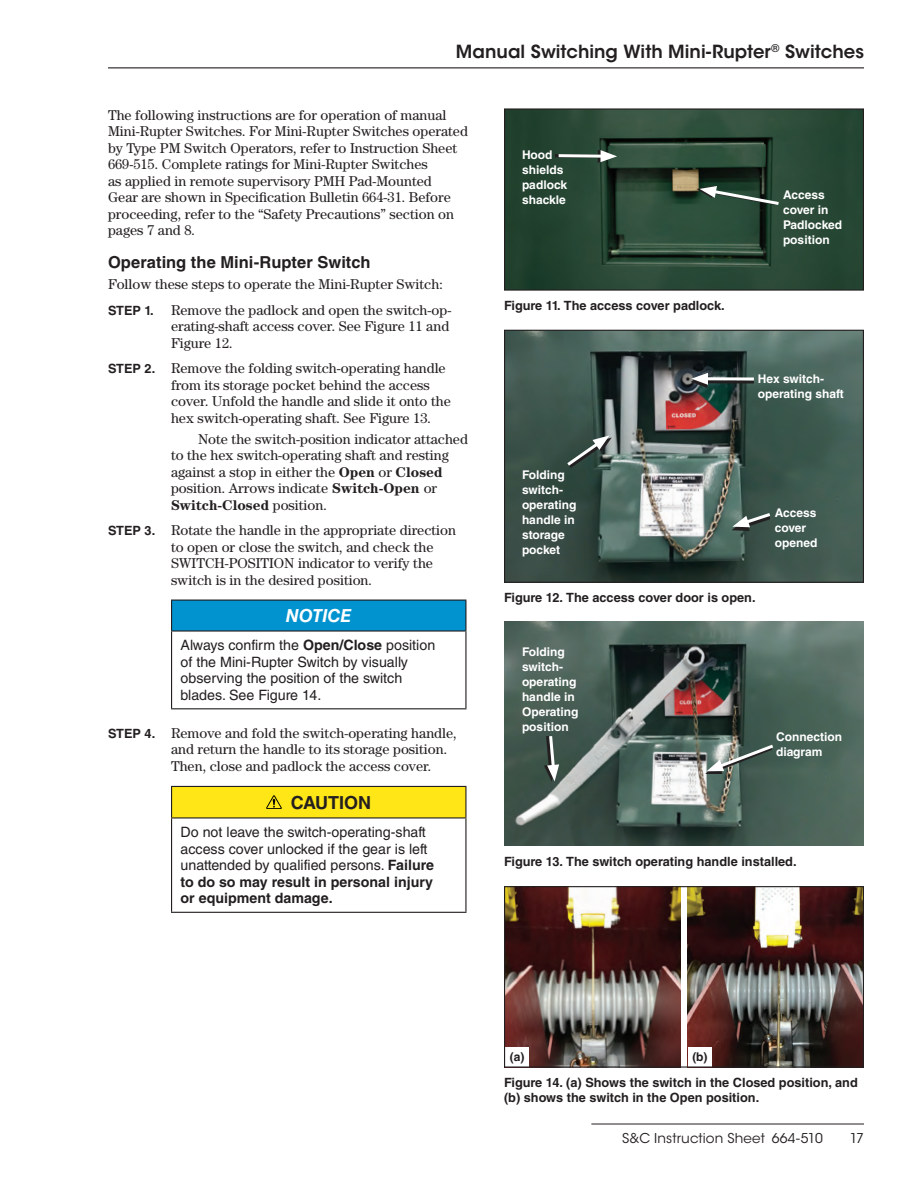
<style>
.page{position:relative;width:918px;height:1188px;background:#fff}
.page>*{position:absolute;margin:0;border:0;box-sizing:border-box;transform-origin:0 0}
.t1{font:600 18px "ITC Avant Garde Std";color:#231f20}
.t2{font:700 18px "Helvetica LT Std";color:#231f20}
.t3{font:italic 700 18px "Helvetica LT Std";color:#fff}
.t4{font:700 16.5px "Helvetica LT Std";color:#231f20}
.t5{font:14.25px/16.5px "Century Std";color:#231f20}
.t6{font:14.25px/16.5px "Helvetica LT Std";color:#231f20}
.t7{font:13.5px "ITC Avant Garde Std";letter-spacing:.01em;color:#231f20}
.t8{font:700 12.75px/15px "Helvetica LT Std";color:#231f20}
.t9{font:700 12px/15px "Helvetica LT Std";color:#fff}
.t10{font:700 12px "Helvetica LT Std";color:#231f20}
.s1{font-family:"Helvetica LT Std";font-weight:700;font-size:12.75px}
.s2{font-weight:700}
</style>
<div class="page">
<hr style="left:591px;top:1124px;width:273px;height:1px;background:#231f20">
<hr style="left:108px;top:67px;width:756px;height:1px;background:#231f20">
<div style="left:172px;top:600px;width:294px;height:31px;background:#0093d0"></div>
<hr style="left:171px;top:600px;width:295px;height:1px;background:#231f20">
<svg style="left:171px;top:601px;width:1px;height:29px"></svg>
<svg style="left:465px;top:601px;width:1px;height:29px"></svg>
<hr style="left:171px;top:630px;width:295px;height:2px;background:#231f20">
<hr style="left:171px;top:632px;width:1px;height:76px;background:#231f20">
<hr style="left:465px;top:632px;width:1px;height:76px;background:#231f20">
<hr style="left:171px;top:708px;width:295px;height:1px;background:#231f20">
<div style="left:172px;top:786px;width:294px;height:32px;background:#ffe616"></div>
<hr style="left:171px;top:786px;width:295px;height:1px;background:#231f20">
<hr style="left:171px;top:787px;width:1px;height:30px;background:#231f20">
<hr style="left:465px;top:787px;width:1px;height:30px;background:#231f20">
<hr style="left:171px;top:817px;width:295px;height:2px;background:#231f20">
<hr style="left:171px;top:819px;width:1px;height:93px;background:#231f20">
<hr style="left:465px;top:819px;width:1px;height:93px;background:#231f20">
<hr style="left:171px;top:912px;width:295px;height:1px;background:#231f20">
<svg style="left:266px;top:795px;width:16px;height:14px"></svg>
<img style="left:506px;top:110px;width:356px;height:179px">
<svg style="left:697px;top:186px;width:3px;height:19px"></svg>
<svg style="left:700px;top:186px;width:82px;height:21px;background:#496354"></svg>
<svg style="left:556px;top:150px;width:61px;height:12px"></svg>
<div style="left:504px;top:108px;width:360px;height:183px;border:1px solid #231f20"></div>
<img style="left:506px;top:332px;width:356px;height:249px">
<svg style="left:610px;top:438px;width:2px;height:30px"></svg>
<svg style="left:564px;top:435px;width:46px;height:34px;background:#50615b"></svg>
<svg style="left:691px;top:376px;width:63px;height:12px"></svg>
<svg style="left:708px;top:377px;width:46px;height:4px"></svg>
<svg style="left:691px;top:373px;width:17px;height:12px"></svg>
<svg style="left:732px;top:527px;width:38px;height:3px"></svg>
<svg style="left:732px;top:511px;width:42px;height:16px"></svg>
<div style="left:504px;top:330px;width:360px;height:253px;border:1px solid #231f20"></div>
<img style="left:504px;top:621px;width:360px;height:225px">
<svg style="left:544px;top:736px;width:3px;height:45px"></svg>
<svg style="left:547px;top:733px;width:12px;height:48px"></svg>
<svg style="left:705px;top:747px;width:67px;height:27px"></svg>
<svg style="left:706px;top:742px;width:71px;height:29px;background:#74837c"></svg>
<img style="left:506px;top:888px;width:174px;height:178px">
<div style="left:505px;top:1047px;width:24px;height:20px;background:#fff"></div>
<img style="left:687px;top:888px;width:175px;height:178px">
<div style="left:688px;top:1047px;width:24px;height:20px;background:#fff"></div>
<div style="left:504px;top:886px;width:360px;height:182px;border:1px solid #231f20"></div>
<p class="t1" style="left:456px;top:40px;width:410px">Manual Switching With Mini-Rupter<sup>®</sup> Switches</p>
<p class="t5" style="left:108px;top:106px;width:362px">The following instructions are for operation of manual Mini-Rupter Switches. For Mini-Rupter Switches operated by Type PM Switch Operators, refer to Instruction Sheet 669-515. Complete ratings for Mini-Rupter Switches<br>as applied in remote supervisory PMH Pad-Mounted<br>Gear are shown in Specification Bulletin 664-31. Before proceeding, refer to the “Safety Precautions” section on pages 7 and 8.</p>
<p class="t4" style="left:108px;top:252px;width:264px">Operating the Mini-Rupter Switch</p>
<p class="t5" style="left:108px;top:276px;width:336px">Follow these steps to operate the Mini-Rupter Switch:</p>
<p class="t8" style="left:108px;top:302px;width:18px">Step</p>
<p class="t5" style="left:171px;top:301px;width:282px;text-indent:-26px"><span class="s1">1.</span> Remove the padlock and open the switch-op&shy;erating-shaft access cover. See Figure 11 and<br>Figure 12.</p>
<p class="t8" style="left:108px;top:361px;width:18px">Step</p>
<p class="t5" style="left:171px;top:360px;width:281px;text-indent:-26px"><span class="s1">2.</span> Remove the folding switch-operating handle from its storage pocket behind the access cover. Unfold the handle and slide it onto the hex switch-operating shaft. See Figure 13.</p>
<p class="t5" style="left:171px;top:430px;width:299px;text-indent:27px">Note the switch-position indicator attached to the hex switch-operating shaft and resting against a stop in either the <span class="s2">Open</span> or <span class="s2">Closed </span>position. Arrows indicate <span class="s2">Switch-Open</span> or <span class="s2">Switch-Closed</span> position.</p>
<p class="t8" style="left:108px;top:523px;width:18px">Step</p>
<p class="t5" style="left:171px;top:522px;width:287px;text-indent:-26px"><span class="s1">3.</span> Rotate the handle in the appropriate direction to open or close the switch, and check the SWITCH-POSITION indicator to verify the switch is in the desired position.</p>
<p class="t3" style="left:286px;top:605px;width:67px">NOTICE</p>
<p class="t6" style="left:181px;top:637px;width:256px">Always confirm the <span class="s2">Open/Close</span> position of the Mini-Rupter Switch by visually observing the position of the switch blades. See Figure 14.</p>
<p class="t8" style="left:108px;top:726px;width:18px">Step</p>
<p class="t5" style="left:171px;top:725px;width:287px;text-indent:-26px"><span class="s1">4.</span> Remove and fold the switch-operating handle, and return the handle to its storage position.<br>Then, close and padlock the access cover.</p>
<p class="t2" style="left:291px;top:792px;width:82px">CAUTION</p>
<p class="t6" style="left:181px;top:824px;width:255px">Do not leave the switch-operating-shaft access cover unlocked if the gear is left unattended by qualified persons. <span class="s2">Failure to do so may result in personal injury or equipment damage.</span></p>
<p class="t9" style="left:522px;top:147px;width:47px">Hood shields padlock shackle</p>
<p class="t8" style="left:504px;top:298px;width:221px">Figure 11. The access cover padlock.</p>
<p class="t9" style="left:522px;top:467px;width:56px">Folding switch&shy;operating handle in storage pocket</p>
<p class="t9" style="left:783px;top:187px;width:61px">Access cover in<br>Padlocked position</p>
<p class="t9" style="left:758px;top:371px;width:88px">Hex switch&shy;operating shaft</p>
<p class="t9" style="left:775px;top:505px;width:44px">Access cover opened</p>
<p class="t8" style="left:504px;top:590px;width:252px">Figure 12. The access cover door is open.</p>
<p class="t9" style="left:522px;top:644px;width:58px">Folding switch&shy;operating handle in<br>Operating position</p>
<p class="t9" style="left:776px;top:729px;width:67px">Connection diagram</p>
<p class="t8" style="left:504px;top:853px;width:293px">Figure 13. The switch operating handle installed.</p>
<p class="t10" style="left:510px;top:1049px;width:16px">(a)</p>
<p class="t10" style="left:692px;top:1049px;width:16px">(b)</p>
<p class="t8" style="left:504px;top:1075px;width:355px">Figure 14. (a) Shows the switch in the Closed position, and (b) shows the switch in the Open position.</p>
<p class="t7" style="left:622px;top:1130px;width:202px">S&amp;C Instruction Sheet 664-510</p>
<p class="t7" style="left:850px;top:1130px;width:16px">17</p>
</div>
